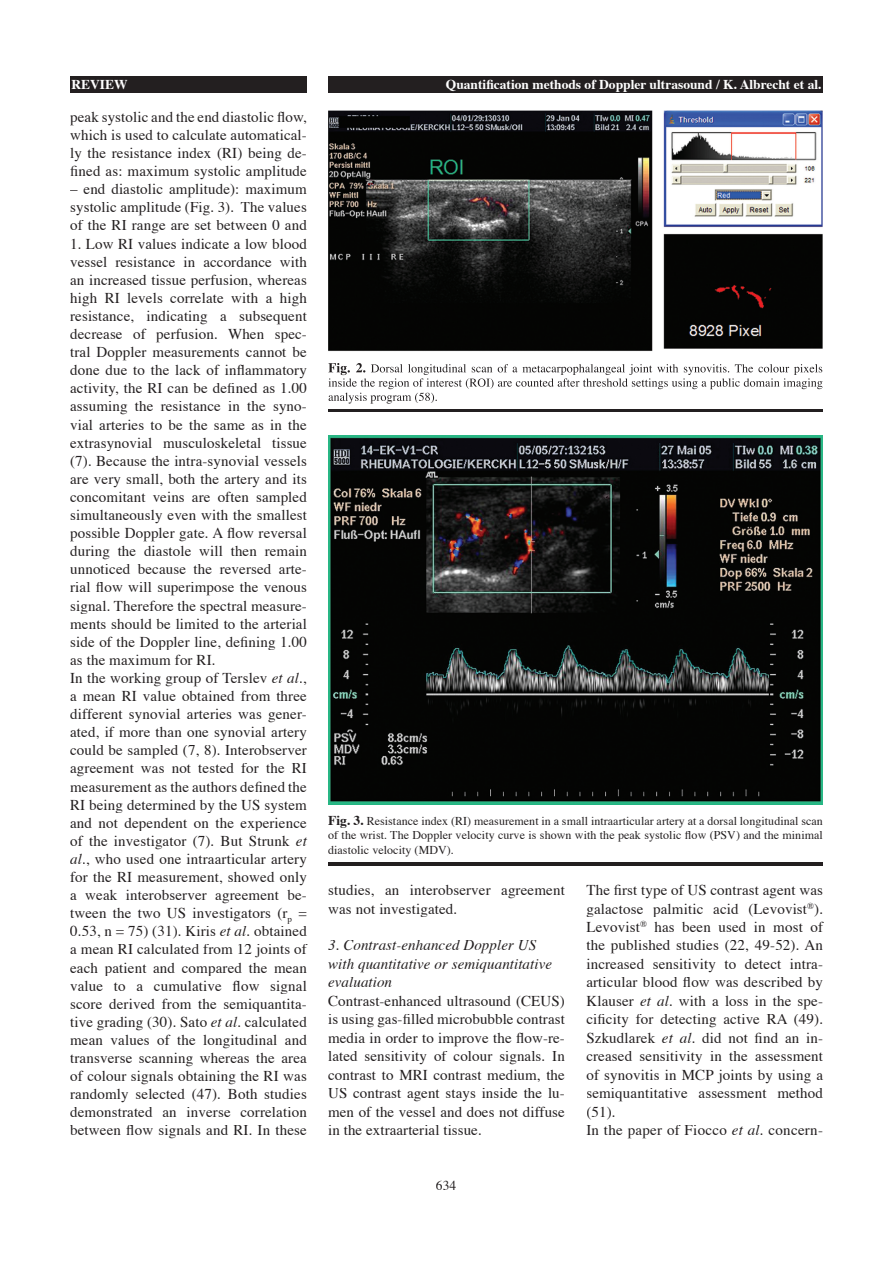
<style>
.page{position:relative;width:893px;height:1263px;background:#fff}
.page>*{position:absolute;margin:0;border:0;box-sizing:border-box;transform-origin:0 0}
.t1{font:15px/18.1px "Times";letter-spacing:.01em;color:#231f20;text-align:justify}
.t2{font:italic 15px/18.5px "Times";letter-spacing:.005em;color:#231f20}
.t3{font:700 13.5px "Times";color:#fff}
.t4{font:13.5px "Times";color:#231f20}
.t5{font:12px/14.2px "Times";letter-spacing:.005em;color:#231f20;text-align:justify}
.s1{font-style:italic}
.s2{font-weight:700;font-size:13.5px}
</style>
<div class="page">
<div style="left:328px;top:77px;width:495px;height:16px;background:#231f20"></div>
<div style="left:70px;top:77px;width:237px;height:16px;background:#231f20"></div>
<img style="left:328px;top:111px;width:495px;height:290px">
<img style="left:328px;top:436px;width:495px;height:368px">
<hr style="left:328px;top:409px;width:495px;height:3px;background:#231f20">
<img style="left:328px;top:363px;width:495px;height:12px">
<img style="left:366px;top:364px;width:457px;height:11px">
<img style="left:328px;top:378px;width:495px;height:11px">
<img style="left:329px;top:393px;width:109px;height:8px">
<hr style="left:328px;top:862px;width:495px;height:3px;background:#231f20">
<p class="t3" style="left:71px;top:71px;width:58px">REVIEW</p>
<p class="t3" style="left:446px;top:71px;width:377px">Quantification methods of Doppler ultrasound / K. Albrecht et al.</p>
<p class="t1" style="left:70px;top:106px;width:238px">peak systolic and the end diastolic flow, which is used to calculate automatical&shy;ly the resistance index (RI) being de&shy;fined as: maximum systolic amplitude</p>
<p class="t1" style="left:70px;top:179px;width:238px">– end diastolic amplitude): maximum systolic amplitude (Fig. 3). The values of the RI range are set between 0 and</p>
<p class="t1" style="left:70px;top:233px;width:238px;text-align:left">1. Low RI values indicate a low blood vessel resistance in accordance with an increased tissue perfusion, whereas high RI levels correlate with a high resistance, indicating a subsequent decrease of perfusion. When spec&shy;tral Doppler measurements cannot be done due to the lack of inflammatory activity, the RI can be defined as 1.00 assuming the resistance in the syno&shy;vial arteries to be the same as in the extrasynovial musculoskeletal tissue (7). Because the intra-synovial vessels are very small, both the artery and its concomitant veins are often sampled simultaneously even with the smallest possible Doppler gate. A flow reversal during the diastole will then remain unnoticed because the reversed arte&shy;rial flow will superimpose the venous signal. Therefore the spectral measure&shy;ments should be limited to the arterial side of the Doppler line, defining 1.00 as the maximum for RI.<br>In the working group of Terslev <span class="s1">et al</span>., a mean RI value obtained from three different synovial arteries was gener&shy;ated, if more than one synovial artery could be sampled (7, 8). Interobserver agreement was not tested for the RI measurement as the authors defined the RI being determined by the US system and not dependent on the experience of the investigator (7). But Strunk <span class="s1">et al</span>., who used one intraarticular artery for the RI measurement, showed only a weak interobserver agreement be&shy;tween the two US investigators (r<sub>p</sub> = 0.53, n = 75) (31). Kiris <span class="s1">et al.</span> obtained a mean RI calculated from 12 joints of each patient and compared the mean value to a cumulative flow signal score derived from the semiquantita&shy;tive grading (30). Sato <span class="s1">et al.</span> calculated mean values of the longitudinal and transverse scanning whereas the area of colour signals obtaining the RI was randomly selected (47). Both studies demonstrated an inverse correlation between flow signals and RI. In these</p>
<p class="t5" style="left:328px;top:813px;width:496px"><span class="s2">Fig. 3.</span> Resistance index (RI) measurement in a small intraarticular artery at a dorsal longitudinal scan of the wrist. The Doppler velocity curve is shown with the peak systolic flow (PSV) and the minimal diastolic velocity (MDV).</p>
<p class="t1" style="left:328px;top:879px;width:238px">studies, an interobserver agreement was not investigated.</p>
<p class="t2" style="left:328px;top:935px;width:225px">3. Contrast-enhanced Doppler US with quantitative or semiquantitative evaluation</p>
<p class="t1" style="left:328px;top:990px;width:238px">Contrast-enhanced ultrasound (CEUS) is using gas-filled microbubble contrast media in order to improve the flow-re&shy;lated sensitivity of colour signals. In contrast to MRI contrast medium, the US contrast agent stays inside the lu&shy;men of the vessel and does not diffuse in the extraarterial tissue.</p>
<p class="t1" style="left:586px;top:879px;width:238px;text-align:left">The first type of US contrast agent was galactose palmitic acid (Levovist<sup>®</sup>).<br>Levovist<sup>®</sup> has been used in most of the published studies (22, 49-52). An increased sensitivity to detect intra&shy;articular blood flow was described by Klauser <span class="s1">et al.</span> with a loss in the spe&shy;cificity for detecting active RA (49).<br>Szkudlarek <span class="s1">et al.</span> did not find an in&shy;creased sensitivity in the assessment of synovitis in MCP joints by using a semiquantitative assessment method (51).<br>In the paper of Fiocco <span class="s1">et al.</span> concern-</p>
<p class="t4" style="left:436px;top:1172px;width:22px">634</p>
</div>
